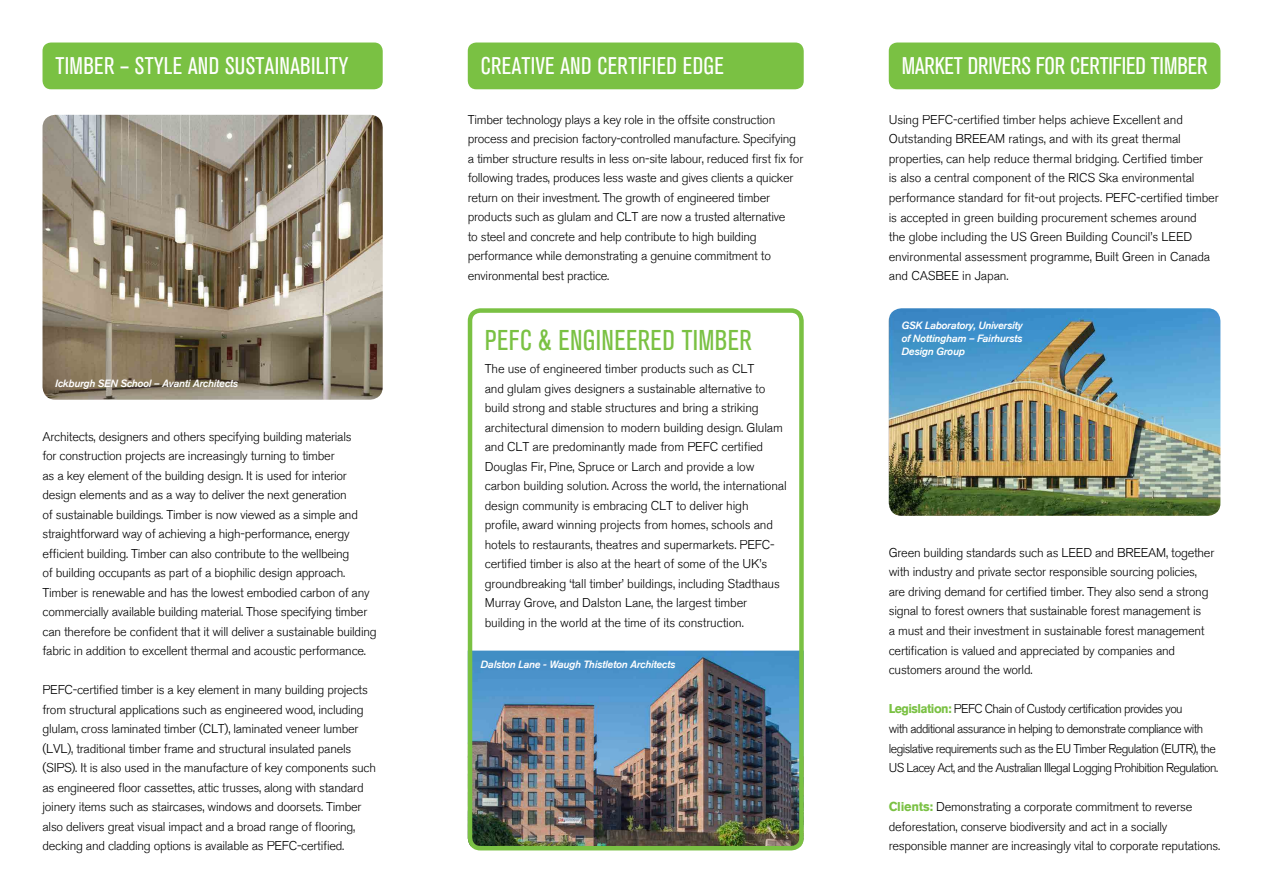
<style>
.page{position:relative;width:1263px;height:893px;background:#fff}
.page>*{position:absolute;margin:0;border:0;box-sizing:border-box;transform-origin:0 0}
.t1{font:condensed 28.5px "Akzidenz Grotesk BE";letter-spacing:.015em;color:#7ac143}
.t2{font:condensed 24px "Akzidenz Grotesk BE";letter-spacing:.015em;color:#fff}
.t3{font:condensed 24px "Akzidenz Grotesk BE";letter-spacing:-.005em;color:#fff}
.t4{font:300 12.75px/19.5px "Akzidenz Grotesk BE";letter-spacing:-.02em;color:#000}
.t5{font:300 12.75px/19.5px "Akzidenz Grotesk BE";letter-spacing:-.045em;color:#000}
.t6{font:italic 500 10.5px/12.6px "Akzidenz Grotesk BE";letter-spacing:-.02em;color:#fff;text-align:justify}
.s1{font-size:33px}
.s2{font-weight:700;color:#7ac143}
</style>
<div class="page">
<div style="left:43px;top:43px;width:340px;height:46px;background:#7ac143;border-radius:9px"></div>
<div style="left:468px;top:43px;width:336px;height:46px;background:#7ac143;border-radius:9px"></div>
<div style="left:889px;top:43px;width:331px;height:46px;background:#7ac143;border-radius:9px"></div>
<img style="left:889px;top:308px;width:331px;height:208px">
<img style="left:43px;top:115px;width:340px;height:285px">
<img style="left:473px;top:651px;width:326px;height:194px">
<div style="left:468px;top:308px;width:336px;height:542px;border:4px solid #7ac143;border-radius:11px"></div>
<h2 class="t2" style="left:55px;top:53px;width:294px">TIMBER – STYLE AND SUSTAINABILITY</h2>
<h2 class="t2" style="left:481px;top:53px;width:245px">CREATIVE AND CERTIFIED EDGE</h2>
<h2 class="t3" style="left:902px;top:53px;width:307px">MARKET DRIVERS FOR CERTIFIED TIMBER</h2>
<p class="t6" style="left:55px;top:377px;width:184px">Ickburgh SEN School – Avanti Architects</p>
<p class="t4" style="left:43px;top:427px;width:336px">Architects, designers and others specifying building materials<br>for construction projects are increasingly turning to timber<br>as a key element of the building design. It is used for interior design elements and as a way to deliver the next generation<br>of sustainable buildings. Timber is now viewed as a simple and straightforward way of achieving a high-performance, energy efficient building. Timber can also contribute to the wellbeing<br>of building occupants as part of a biophilic design approach.<br>Timber is renewable and has the lowest embodied carbon of any commercially available building material. Those specifying timber can therefore be confident that it will deliver a sustainable building fabric in addition to excellent thermal and acoustic performance.</p>
<p class="t4" style="left:43px;top:680px;width:335px">PEFC-certified timber is a key element in many building projects from structural applications such as engineered wood, including glulam, cross laminated timber (CLT), laminated veneer lumber (LVL), traditional timber frame and structural insulated panels (SIPS). It is also used in the manufacture of key components such as engineered floor cassettes, attic trusses, along with standard joinery items such as staircases, windows and doorsets. Timber also delivers great visual impact and a broad range of flooring, decking and cladding options is available as PEFC-certified.</p>
<p class="t4" style="left:468px;top:110px;width:337px">Timber technology plays a key role in the offsite construction process and precision factory-controlled manufacture. Specifying a timber structure results in less on-site labour, reduced first fix for following trades, produces less waste and gives clients a quicker return on their investment. The growth of engineered timber products such as glulam and CLT are now a trusted alternative<br>to steel and concrete and help contribute to high building performance while demonstrating a genuine commitment to environmental best practice.</p>
<p class="t4" style="left:889px;top:110px;width:331px">Using PEFC-certified timber helps achieve Excellent and Outstanding BREEAM ratings, and with its great thermal properties, can help reduce thermal bridging. Certified timber<br>is also a central component of the RICS Ska environmental performance standard for fit-out projects. PEFC-certified timber is accepted in green building procurement schemes around<br>the globe including the US Green Building Council’s LEED environmental assessment programme, Built Green in Canada and CASBEE in Japan.</p>
<h1 class="t1" style="left:485px;top:324px;width:268px">PEFC <span class="s1">&amp;</span> ENGINEERED TIMBER</h1>
<p class="t4" style="left:485px;top:360px;width:303px">The use of engineered timber products such as CLT<br>and glulam gives designers a sustainable alternative to build strong and stable structures and bring a striking architectural dimension to modern building design. Glulam and CLT are predominantly made from PEFC certified Douglas Fir, Pine, Spruce or Larch and provide a low carbon building solution. Across the world, the international design community is embracing CLT to deliver high<br>profile, award winning projects from homes, schools and hotels to restaurants, theatres and supermarkets. PEFC&shy;certified timber is also at the heart of some of the UK’s groundbreaking ‘tall timber’ buildings, including Stadthaus Murray Grove, and Dalston Lane, the largest timber building in the world at the time of its construction.</p>
<p class="t6" style="left:480px;top:659px;width:196px">Dalston Lane - Waugh Thistleton Architects</p>
<p class="t6" style="left:901px;top:320px;width:122px">GSK Laboratory, University of Nottingham – Fairhursts Design Group</p>
<p class="t4" style="left:889px;top:543px;width:327px">Green building standards such as LEED and BREEAM, together with industry and private sector responsible sourcing policies, are driving demand for certified timber. They also send a strong signal to forest owners that sustainable forest management is<br>a must and their investment in sustainable forest management certification is valued and appreciated by companies and customers around the world.</p>
<p class="t5" style="left:889px;top:699px;width:331px"><span class="s2">Legislation:</span> PEFC Chain of Custody certification provides you<br>with additional assurance in helping to demonstrate compliance with legislative requirements such as the EU Timber Regulation (EUTR), the US Lacey Act, and the Australian Illegal Logging Prohibition Regulation.</p>
<p class="t4" style="left:889px;top:797px;width:333px"><span class="s2">Clients:</span> Demonstrating a corporate commitment to reverse deforestation, conserve biodiversity and act in a socially responsible manner are increasingly vital to corporate reputations.</p>
</div>
